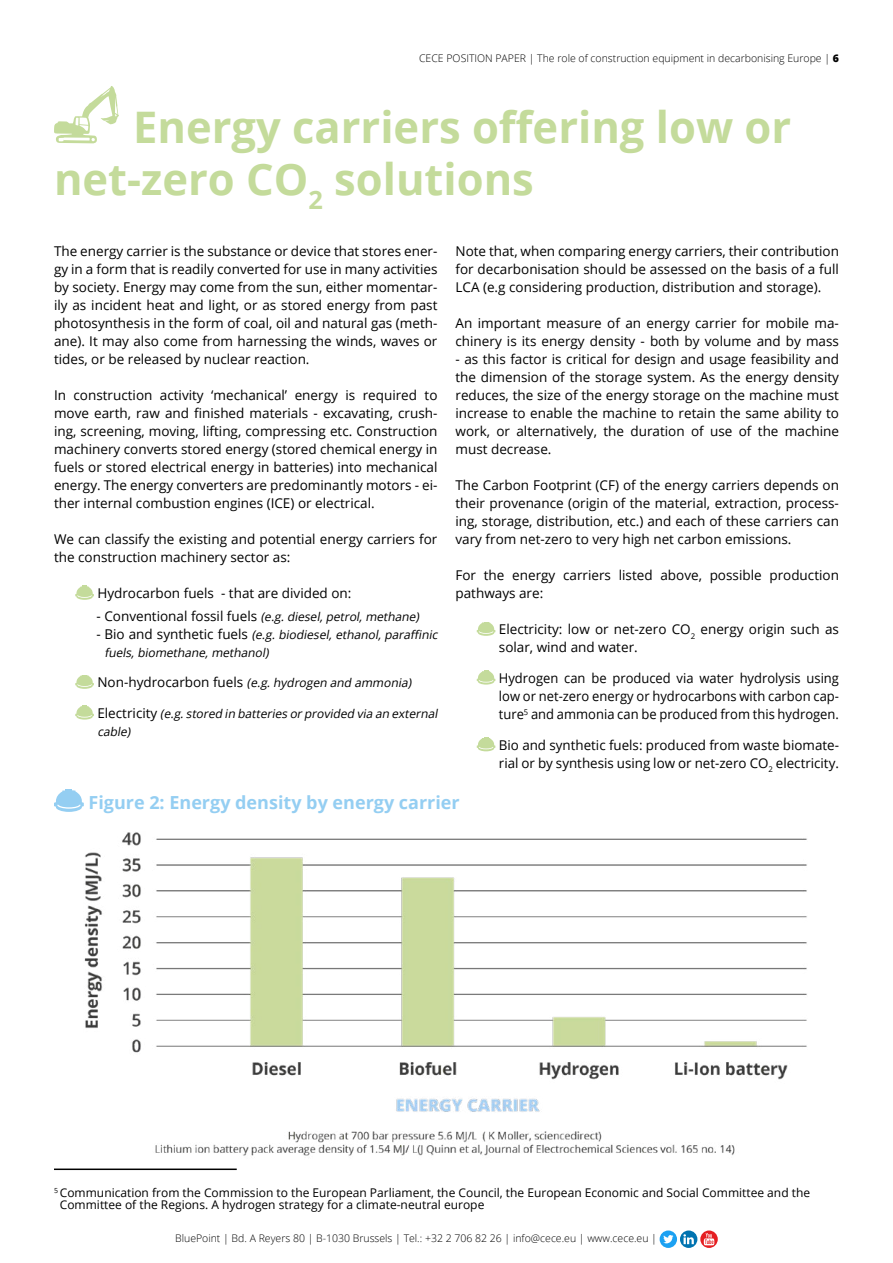
<style>
.page{position:relative;width:893px;height:1263px;background:#fff}
.page>*{position:absolute;margin:0;border:0;box-sizing:border-box;transform-origin:0 0}
.t1{font:700 43.5px/52.2px "Open Sans";color:#c4db9b}
.t2{font:700 18px "Open Sans";color:#94cef2}
.t3{font:13.5px/18px "Open Sans";color:#000;text-align:justify}
.t4{font:13.5px/18px "Open Sans";color:#000;text-align:justify;scale:.96 1}
.t5{font:italic 12px/18px "Open Sans";color:#000}
.t6{font:12px/12px "Open Sans";color:#000}
.t7{font:300 10.5px "Open Sans";color:#000}
.s1{font-weight:800}
.s2{font-style:normal;font-size:13.5px}
</style>
<div class="page">
<svg style="left:660px;top:1230px;width:37px;height:18px"></svg>
<svg style="left:700px;top:1230px;width:18px;height:18px"></svg>
<svg style="left:704px;top:1233px;width:10px;height:12px"></svg>
<svg style="left:75px;top:586px;width:19px;height:14px"></svg>
<svg style="left:75px;top:675px;width:19px;height:14px"></svg>
<svg style="left:75px;top:705px;width:19px;height:15px"></svg>
<svg style="left:477px;top:622px;width:18px;height:14px"></svg>
<svg style="left:477px;top:670px;width:18px;height:15px"></svg>
<svg style="left:477px;top:737px;width:18px;height:14px"></svg>
<img style="left:84px;top:832px;width:723px;height:324px">
<div style="left:66px;top:789px;width:6px;height:9px;background:#94cef2"></div>
<svg style="left:54px;top:790px;width:30px;height:22px"></svg>
<hr style="left:54px;top:1168px;width:183px;height:2px;background:#000">
<svg style="left:54px;top:86px;width:65px;height:57px"></svg>
<p class="t7" style="left:419px;top:51px;width:421px">CECE POSITION PAPER | The role of construction equipment in decarbonising Europe | <span class="s1">6</span></p>
<h1 class="t1" style="left:54px;top:100px;width:739px;text-indent:79px">Energy carriers offering low or net-zero CO<sub>2</sub> solutions</h1>
<p class="t3" style="left:54px;top:242px;width:385px">The energy carrier is the substance or device that stores ener&shy;gy in a form that is readily converted for use in many activities by society. Energy may come from the sun, either momentar&shy;ily as incident heat and light, or as stored energy from past photosynthesis in the form of coal, oil and natural gas (meth&shy;ane). It may also come from harnessing the winds, waves or tides, or be released by nuclear reaction.</p>
<p class="t3" style="left:54px;top:386px;width:385px">In construction activity ‘mechanical’ energy is required to move earth, raw and finished materials - excavating, crush&shy;ing, screening, moving, lifting, compressing etc. Construction machinery converts stored energy (stored chemical energy in fuels or stored electrical energy in batteries) into mechanical energy. The energy converters are predominantly motors - ei&shy;ther internal combustion engines (ICE) or electrical.</p>
<p class="t3" style="left:54px;top:530px;width:385px">We can classify the existing and potential energy carriers for the construction machinery sector as:</p>
<p class="t3" style="left:97px;top:584px;width:256px">Hydrocarbon fuels - that are divided on:</p>
<p class="t5" style="left:97px;top:607px;width:327px"><span class="s2">- C o n ve n t i o n a l fo s s i l fu e l s</span> (e.g.diesel,petrol,methane)</p>
<p class="t5" style="left:104px;top:625px;width:337px;text-indent:-8px"><span class="s2">- B i o a n d sy n t h et i c fu e l s</span> (e.g. biodiesel, ethanol, paraffinic fuels,biomethane,methanol)</p>
<p class="t5" style="left:97px;top:674px;width:318px"><span class="s2">Non-hydrocarbon fuels</span> (e.g.hydrogen and ammonia)</p>
<p class="t5" style="left:97px;top:704px;width:344px"><span class="s2">E l e c t r i c i ty</span> (e.g.stored in batteries orprovided via an external cable)</p>
<p class="t3" style="left:455px;top:242px;width:385px">Note that, when comparing energy carriers, their contribution for decarbonisation should be assessed on the basis of a full LCA (e.g considering production, distribution and storage).</p>
<p class="t3" style="left:455px;top:314px;width:385px">An important measure of an energy carrier for mobile ma&shy;chinery is its energy density - both by volume and by mass</p>
<p class="t3" style="left:455px;top:350px;width:385px">- as this factor is critical for design and usage feasibility and the dimension of the storage system. As the energy density reduces, the size of the energy storage on the machine must increase to enable the machine to retain the same ability to work, or alternatively, the duration of use of the machine must decrease.</p>
<p class="t3" style="left:455px;top:476px;width:385px">The Carbon Footprint (CF) of the energy carriers depends on their provenance (origin of the material, extraction, process&shy;ing, storage, distribution, etc.) and each of these carriers can vary from net-zero to very high net carbon emissions.</p>
<p class="t3" style="left:455px;top:566px;width:385px">For the energy carriers listed above, possible production pathways are:</p>
<p class="t3" style="left:499px;top:620px;width:342px">Electricity: low or net-zero CO<sub>2</sub> energy origin such as solar, wind and water.</p>
<p class="t4" style="left:499px;top:669px;width:356px">Hydrogen can be produced via water hydrolysis using low or net-zero energy or hydrocarbons with carbon cap&shy;ture<sup>5</sup> and ammonia can be produced from this hydrogen.</p>
<p class="t3" style="left:499px;top:736px;width:342px">Bio and synthetic fuels: produced from waste biomate&shy;rial or by synthesis using low or net-zero CO<sub>2</sub> electricity.</p>
<h2 class="t2" style="left:88px;top:790px;width:373px">Figure 2: Energy density by energy carrier</h2>
<p class="t6" style="left:60px;top:1186px;width:752px;text-indent:-6px"><sup>5</sup> Communication from the Commission to the European Parliament, the Council, the European Economic and Social Committee and the<br>Committee of the Regions. A hydrogen strategy for a climate-neutral europe</p>
<p class="t7" style="left:175px;top:1231px;width:483px">BluePoint | Bd. A Reyers 80 | B-1030 Brussels | Tel.: +32 2 706 82 26 | info@cece.eu | www.cece.eu |</p>
</div>
